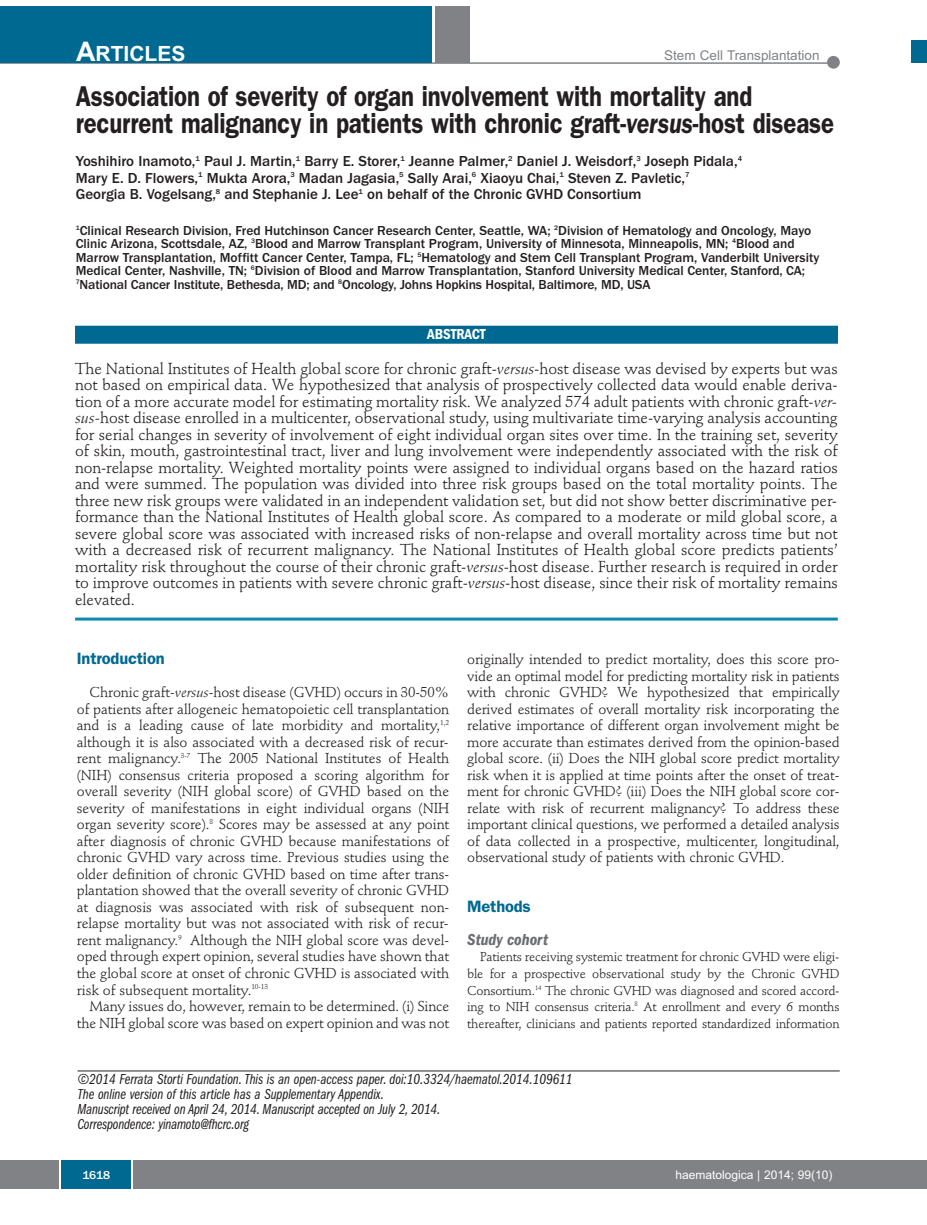
<style>
.page{position:relative;width:927px;height:1225px;background:#fff}
.page>*{position:absolute;margin:0;border:0;box-sizing:border-box;transform-origin:0 0}
.t1{font:600 28.8px/27px "Franklin Gothic";letter-spacing:-.005em;color:#231f20;scale:.83 1}
.t2{font:700 21px "Arial";color:#fff}
.t3{font:600 16.5px "Franklin Gothic";letter-spacing:-.01em;color:#006991}
.t4{font:italic 600 condensed 16.5px "Franklin Gothic";color:#6c6d70}
.t5{font:15.75px/16.5px "Stempel Schneidler";letter-spacing:-.005em;color:#231f20;text-align:justify}
.t6{font:500 15px/16.5px "Franklin Gothic";color:#231f20}
.t7{font:15px/15px "Franklin Gothic Book Cmpr Ital";color:#231f20}
.t8{font:600 condensed 15px "Franklin Gothic";letter-spacing:-.005em;color:#fff}
.t9{font:14.25px/16.5px "Stempel Schneidler";letter-spacing:-.01em;color:#231f20;text-align:justify}
.t10{font:500 13.5px/13.5px "Franklin Gothic";color:#231f20}
.t11{font:13.5px "Arial";color:#808285}
.t12{font:12.75px/16.5px "Stempel Schneidler";letter-spacing:-.015em;color:#231f20;text-align:justify}
.t13{font:12px "Arial";color:#fff}
.t14{font:500 12px "Franklin Gothic";color:#fff}
.s1{font-size:27px}
.s2{font-style:italic}
</style>
<div class="page">
<div style="left:911px;top:40px;width:16px;height:22px;background:#006991"></div>
<div style="left:910px;top:1160px;width:17px;height:28px;background:#808285"></div>
<hr style="left:0;top:62px;width:837px;height:2px;background:#808285">
<div style="left:0;top:1160px;width:910px;height:28px;background:#808285"></div>
<div style="left:61px;top:1160px;width:71px;height:28px;background:#006991"></div>
<div style="left:827px;top:56px;width:13px;height:13px;background:#808285;border-radius:50%"></div>
<div style="left:435px;top:6px;width:34px;height:56px;background:#808285"></div>
<div style="left:0;top:6px;width:431px;height:56px;background:#006991"></div>
<svg style="left:60px;top:1160px;width:1px;height:28px"></svg>
<svg style="left:132px;top:1160px;width:1px;height:28px"></svg>
<hr style="left:77px;top:1070px;width:763px;height:1px;background:#231f20">
<hr style="left:75px;top:617px;width:763px;height:3px;background:#0d8aaf">
<div style="left:75px;top:326px;width:763px;height:18px;background:#006991"></div>
<h2 class="t2" style="left:76px;top:42px;width:111px"><span class="s1">A</span>RTICLES</h2>
<p class="t11" style="left:664px;top:47px;width:157px">Stem Cell Transplantation</p>
<h1 class="t1" style="left:76px;top:85px;width:915px">Association of severity of organ involvement with mortality and recurrent malignancy in patients with chronic graft-<span class="s2">versus</span>-host disease</h1>
<p class="t6" style="left:76px;top:153px;width:668px">Yoshihiro Inamoto,<sup>1</sup> Paul J. Martin,<sup>1</sup> Barry E. Storer,<sup>1</sup> Jeanne Palmer,<sup>2</sup> Daniel J. Weisdorf,<sup>3</sup> Joseph Pidala,<sup>4<br></sup>Mary E. D. Flowers,<sup>1</sup> Mukta Arora,<sup>3</sup> Madan Jagasia,<sup>5</sup> Sally Arai,<sup>6</sup> Xiaoyu Chai,<sup>1</sup> Steven Z. Pavletic,<sup>7<br></sup>Georgia B. Vogelsang,<sup>8</sup> and Stephanie J. Lee<sup>1</sup> on behalf of the Chronic GVHD Consortium</p>
<p class="t10" style="left:76px;top:223px;width:745px"><sup>1</sup>Clinical Research Division, Fred Hutchinson Cancer Research Center, Seattle, WA; <sup>2</sup>Division of Hematology and Oncology, Mayo Clinic Arizona, Scottsdale, AZ, <sup>3</sup>Blood and Marrow Transplant Program, University of Minnesota, Minneapolis, MN; <sup>4</sup>Blood and Marrow Transplantation, Moffitt Cancer Center, Tampa, FL; <sup>5</sup>Hematology and Stem Cell Transplant Program, Vanderbilt University Medical Center, Nashville, TN; <sup>6</sup>Division of Blood and Marrow Transplantation, Stanford University Medical Center, Stanford, CA; <sup>7</sup>National Cancer Institute, Bethesda, MD; and <sup>8</sup>Oncology, Johns Hopkins Hospital, Baltimore, MD, USA</p>
<p class="t8" style="left:427px;top:329px;width:60px">ABSTRACT</p>
<p class="t5" style="left:75px;top:361px;width:764px">The National Institutes of Health global score for chronic graft-<span class="s2">versus</span>-host disease was devised by experts but was not based on empirical data. We hypothesized that analysis of prospectively collected data would enable deriva&shy;tion of a more accurate model for estimating mortality risk. We analyzed 574 adult patients with chronic graft-<span class="s2">ver&shy;sus-</span>host disease enrolled in a multicenter, observational study, using multivariate time-varying analysis accounting for serial changes in severity of involvement of eight individual organ sites over time. In the training set, severity of skin, mouth, gastrointestinal tract, liver and lung involvement were independently associated with the risk of non-relapse mortality. Weighted mortality points were assigned to individual organs based on the hazard ratios and were summed. The population was divided into three risk groups based on the total mortality points. The three new risk groups were validated in an independent validation set, but did not show better discriminative per&shy;formance than the National Institutes of Health global score. As compared to a moderate or mild global score, a severe global score was associated with increased risks of non-relapse and overall mortality across time but not with a decreased risk of recurrent malignancy. The National Institutes of Health global score predicts patients’ mortality risk throughout the course of their chronic graft-<span class="s2">versus</span>-host disease. Further research is required in order to improve outcomes in patients with severe chronic graft-<span class="s2">versus</span>-host disease, since their risk of mortality remains elevated.</p>
<p class="t3" style="left:77px;top:653px;width:89px">Introduction</p>
<p class="t9" style="left:77px;top:685px;width:374px;text-indent:13px">Chronic graft-<span class="s2">versus</span>-host disease (GVHD) occurs in 30-50% of patients after allogeneic hematopoietic cell transplantation and is a leading cause of late morbidity and mortality,<sup>1,2 </sup>although it is also associated with a decreased risk of recur&shy;rent malignancy.<sup>3-7</sup> The 2005 National Institutes of Health (NIH) consensus criteria proposed a scoring algorithm for overall severity (NIH global score) of GVHD based on the severity of manifestations in eight individual organs (NIH organ severity score).<sup>8</sup> Scores may be assessed at any point after diagnosis of chronic GVHD because manifestations of chronic GVHD vary across time. Previous studies using the older definition of chronic GVHD based on time after trans&shy;plantation showed that the overall severity of chronic GVHD at diagnosis was associated with risk of subsequent non&shy;relapse mortality but was not associated with risk of recur&shy;rent malignancy.<sup>9</sup> Although the NIH global score was devel&shy;oped through expert opinion, several studies have shown that the global score at onset of chronic GVHD is associated with risk of subsequent mortality.<sup>10-13</sup></p>
<p class="t9" style="left:77px;top:999px;width:374px;text-align:right">Many issues do, however, remain to be determined. (i) Since the NIH global score was based on expert opinion and was not</p>
<p class="t9" style="left:467px;top:652px;width:374px">originally intended to predict mortality, does this score pro&shy;vide an optimal model for predicting mortality risk in patients with chronic GVHD? We hypothesized that empirically derived estimates of overall mortality risk incorporating the relative importance of different organ involvement might be more accurate than estimates derived from the opinion-based global score. (ii) Does the NIH global score predict mortality risk when it is applied at time points after the onset of treat&shy;ment for chronic GVHD? (iii) Does the NIH global score cor&shy;relate with risk of recurrent malignancy? To address these important clinical questions, we performed a detailed analysis of data collected in a prospective, multicenter, longitudinal, observational study of patients with chronic GVHD.</p>
<p class="t3" style="left:467px;top:900px;width:65px">Methods</p>
<p class="t4" style="left:467px;top:933px;width:82px">Study cohort</p>
<p class="t12" style="left:467px;top:950px;width:374px;text-indent:13px">Patients receiving systemic treatment for chronic GVHD were eligi&shy;ble for a prospective observational study by the Chronic GVHD Consortium.<sup>14</sup> The chronic GVHD was diagnosed and scored accord&shy;ing to NIH consensus criteria.<sup>8</sup> At enrollment and every 6 months thereafter, clinicians and patients reported standardized information</p>
<p class="t7" style="left:77px;top:1072px;width:497px">©2014 Ferrata Storti Foundation.This is an open-access paper. doi:10.3324/haematol.2014.109611<br>The online version of this article has a Supplementary Appendix.<br>Manuscript received on April 24, 2014. Manuscript accepted on July 2, 2014.<br>Correspondence: yinamoto@fhcrc.org</p>
<p class="t14" style="left:82px;top:1167px;width:29px">1618</p>
<p class="t13" style="left:676px;top:1167px;width:158px">haematologica | 2014; 99(10)</p>
</div>
